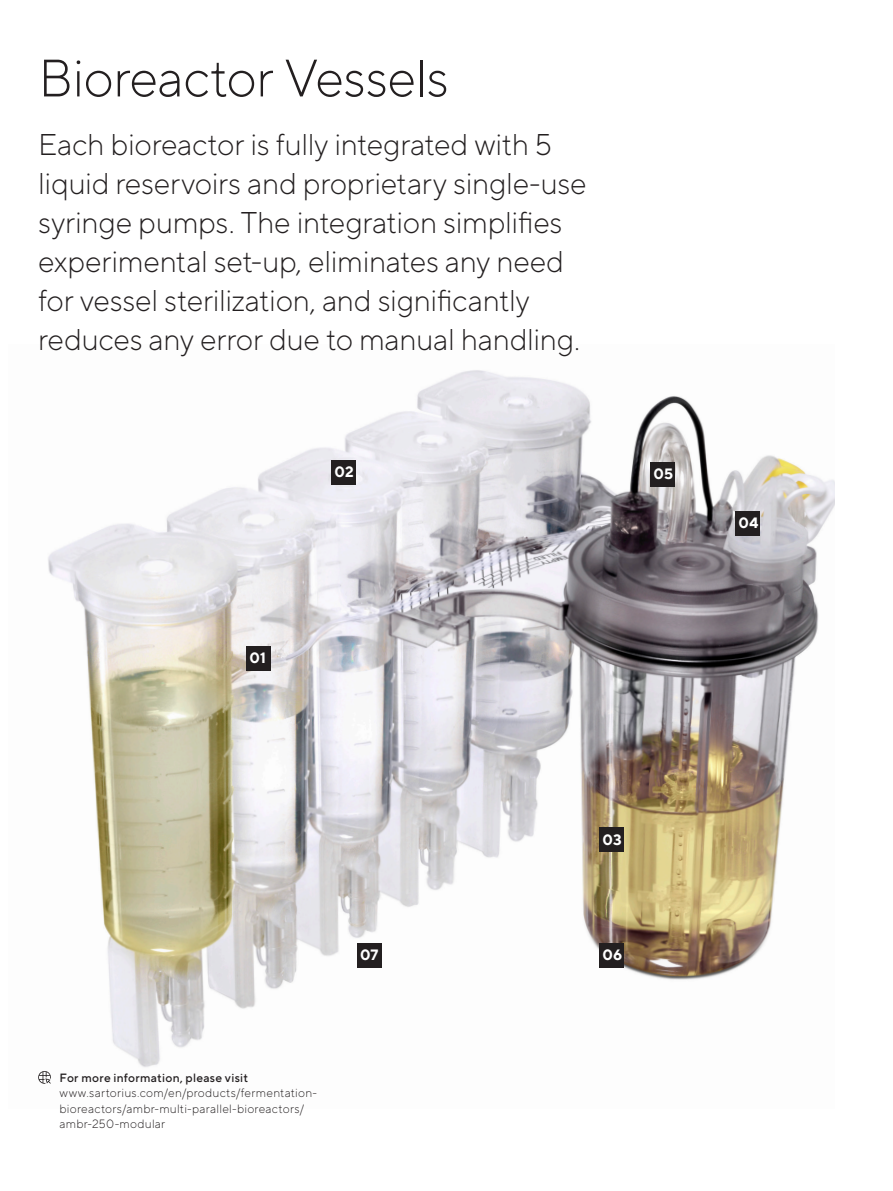
<style>
.page{position:relative;width:893px;height:1191px;background:#fff}
.page>*{position:absolute;margin:0;border:0;box-sizing:border-box;transform-origin:0 0}
.S_H1{font:300 52.5px "TT Norms Pro";letter-spacing:-.015em;color:#231f20}
.H3_page_intro{font:300 30px/39px "TT Norms Pro";letter-spacing:-.01em;color:#231f20}
._10pt_body_copy{font:700 15px "TT Norms Pro";letter-spacing:.015em;color:#fff}
.S_Marginalie{font:300 12px/15.6px "TT Norms Pro";letter-spacing:.025em;color:#231f20}
.S_Marginalie-2{font:500 12px "TT Norms Pro";letter-spacing:.025em;color:#231f20}
</style>
<div class="page">
<img style="left:48px;top:370px;width:787px;height:697px">
<svg style="left:38px;top:1071px;width:13px;height:13px"></svg>
<div style="left:247px;top:646px;width:24px;height:25px;background:#231f20"></div>
<div style="left:332px;top:460px;width:24px;height:24px;background:#231f20"></div>
<div style="left:651px;top:462px;width:24px;height:24px;background:#231f20"></div>
<div style="left:736px;top:511px;width:24px;height:24px;background:#231f20"></div>
<div style="left:600px;top:827px;width:24px;height:25px;background:#231f20"></div>
<div style="left:600px;top:943px;width:24px;height:24px;background:#231f20"></div>
<div style="left:357px;top:943px;width:24px;height:24px;background:#231f20"></div>
<p class="S_H1" style="left:38px;top:40px;width:412px">Bioreactor Vessels</p>
<p class="H3_page_intro" style="left:38px;top:123px;width:550px">Each bioreactor is fully integrated with 5 liquid reservoirs and proprietary single-use syringe pumps. The integration simplifies experimental set-up, eliminates any need for vessel sterilization, and significantly reduces any error due to manual handling.</p>
<p class="_10pt_body_copy" style="left:249px;top:647px;width:18px">01</p>
<p class="_10pt_body_copy" style="left:334px;top:460px;width:21px">02</p>
<p class="_10pt_body_copy" style="left:653px;top:462px;width:21px">05</p>
<p class="_10pt_body_copy" style="left:738px;top:511px;width:21px">04</p>
<p class="_10pt_body_copy" style="left:602px;top:828px;width:21px">03</p>
<p class="_10pt_body_copy" style="left:360px;top:944px;width:20px">07</p>
<p class="_10pt_body_copy" style="left:602px;top:944px;width:21px">06</p>
<p class="S_Marginalie-2" style="left:60px;top:1068px;width:190px">For more information, please visit</p>
<p class="S_Marginalie" style="left:60px;top:1084px;width:259px">www.sartorius.com/en/products/fermentation&shy;bioreactors/ambr-multi-parallel-bioreactors/ ambr-250-modular</p>
</div>
